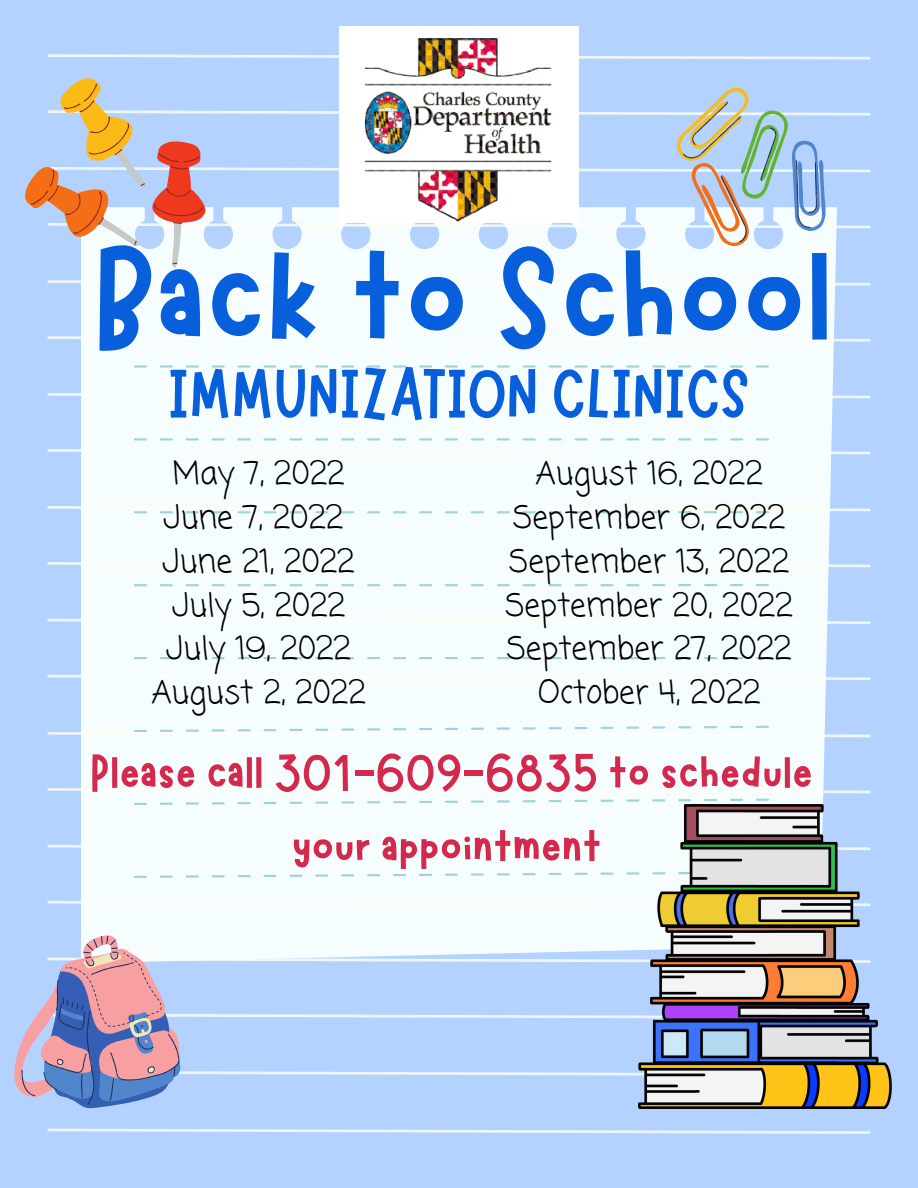
<style>
.page{position:relative;width:918px;height:1188px;background:#b3d2ff}
.page>*{position:absolute;margin:0;border:0;box-sizing:border-box;transform-origin:0 0}
.t1{font:149.25px "Marykate";color:#075fdb}
.t2{font:70.5px "Marykate";color:#075fdb}
.t3{font:52.8px/73.7px "Marykate";color:#d4294c;text-align:center}
.t4{font:31.5px "Coming Soon";color:#000}
</style>
<div class="page">
<div style="left:81px;top:291px;width:754px;height:547px;background:#f6fdff"></div>
<svg style="left:134px;top:365px;width:635px;height:3px"></svg>
<svg style="left:134px;top:438px;width:635px;height:2px"></svg>
<svg style="left:134px;top:584px;width:635px;height:2px"></svg>
<svg style="left:134px;top:657px;width:635px;height:2px"></svg>
<div style="left:47px;top:335px;width:824px;height:8px;background:#f6fdff"></div>
<svg style="left:47px;top:392px;width:824px;height:8px"></svg>
<svg style="left:47px;top:448px;width:824px;height:8px"></svg>
<svg style="left:47px;top:505px;width:824px;height:8px"></svg>
<svg style="left:47px;top:561px;width:824px;height:8px"></svg>
<svg style="left:47px;top:617px;width:824px;height:8px"></svg>
<svg style="left:47px;top:673px;width:824px;height:8px"></svg>
<svg style="left:47px;top:726px;width:824px;height:13px"></svg>
<svg style="left:47px;top:787px;width:824px;height:18px"></svg>
<svg style="left:47px;top:1128px;width:824px;height:6px"></svg>
<img style="left:339px;top:26px;width:240px;height:27px">
<img style="left:638px;top:805px;width:253px;height:304px">
<svg style="left:14px;top:838px;width:858px;height:270px"></svg>
<svg style="left:47px;top:53px;width:824px;height:238px"></svg>
<svg style="left:25px;top:57px;width:213px;height:253px"></svg>
<p class="t1" style="left:94px;top:201px;width:741px">Back to School</p>
<p class="t2" style="left:168px;top:348px;width:584px">IMMUNIZATION CLINICS</p>
<p class="t4" style="left:172px;top:452px;width:174px">May 7, 2022</p>
<p class="t4" style="left:163px;top:495px;width:182px">June 7, 2022</p>
<p class="t4" style="left:162px;top:539px;width:194px">June 21, 2022</p>
<p class="t4" style="left:172px;top:583px;width:175px">July 5, 2022</p>
<p class="t4" style="left:166px;top:627px;width:186px">July 19, 2022</p>
<p class="t4" style="left:151px;top:671px;width:216px">August 2, 2022</p>
<p class="t3" style="left:90px;top:731px;width:724px">Please call 301-609-6835 to schedule your appointment</p>
<p class="t4" style="left:536px;top:452px;width:229px">August 16, 2022</p>
<p class="t4" style="left:513px;top:495px;width:274px">September 6, 2022</p>
<p class="t4" style="left:509px;top:539px;width:281px">September 13, 2022</p>
<p class="t4" style="left:505px;top:583px;width:289px">September 20, 2022</p>
<p class="t4" style="left:507px;top:627px;width:287px">September 27, 2022</p>
<p class="t4" style="left:538px;top:671px;width:224px">October 4, 2022</p>
</div>
